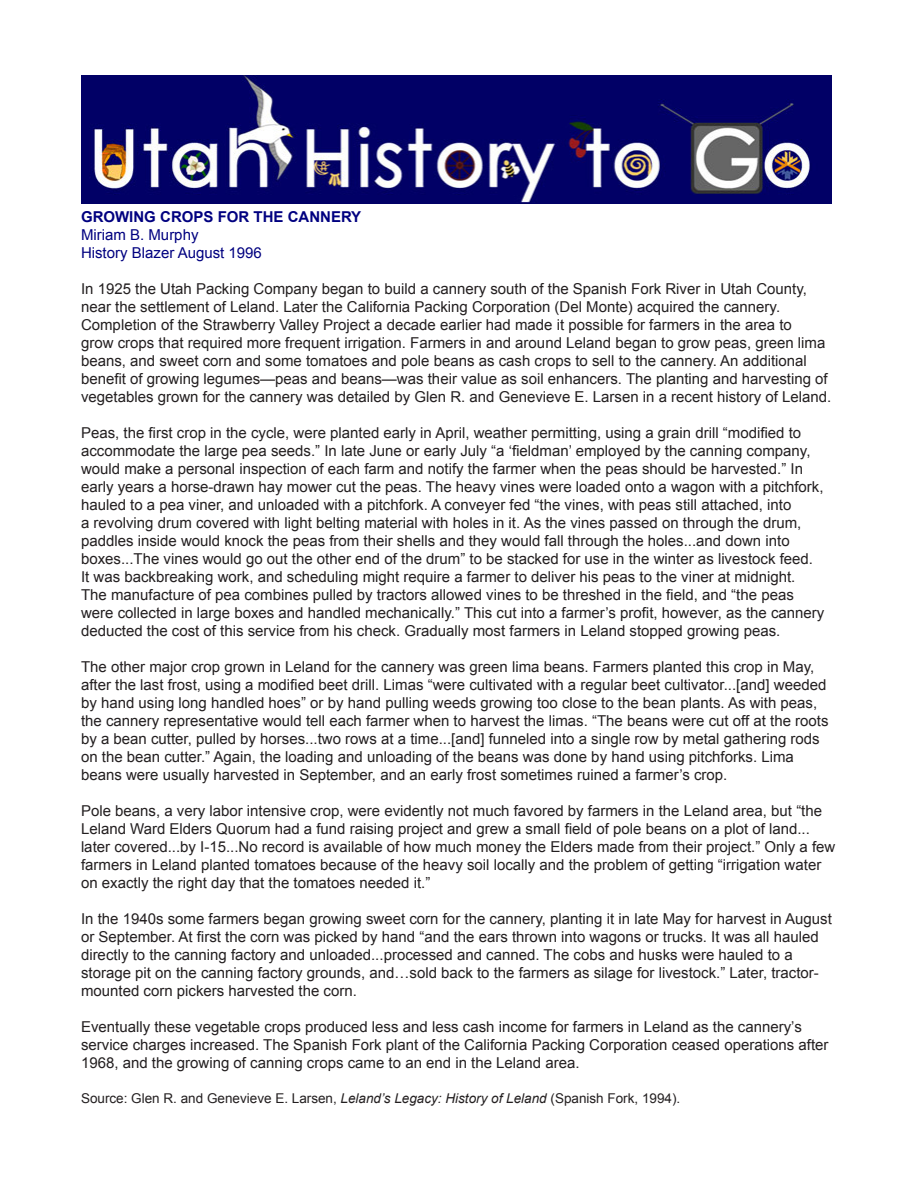
<style>
.page{position:relative;width:918px;height:1188px;background:#fff}
.page>*{position:absolute;margin:0;border:0;box-sizing:border-box;transform-origin:0 0}
.t1{font:15px/18px "Arial";color:#231f20}
.t2{font:15px "Arial";color:#000080}
.t3{font:700 15px "Arial";color:#000080}
.t4{font:13.5px "Arial";color:#231f20}
.s1{font-style:italic}
</style>
<div class="page">
<img style="left:81px;top:75px;width:750px;height:129px">
<p class="t3" style="left:81px;top:207px;width:282px">GROWING CROPS FOR THE CANNERY</p>
<p class="t2" style="left:81px;top:225px;width:119px">Miriam B. Murphy</p>
<p class="t2" style="left:81px;top:243px;width:182px">History Blazer August 1996</p>
<p class="t1" style="left:81px;top:280px;width:752px">In 1925 the Utah Packing Company began to build a cannery south of the Spanish Fork River in Utah County, near the settlement of Leland. Later the California Packing Corporation (Del Monte) acquired the cannery.<br>Completion of the Strawberry Valley Project a decade earlier had made it possible for farmers in the area to<br>grow crops that required more frequent irrigation. Farmers in and around Leland began to grow peas, green lima beans, and sweet corn and some tomatoes and pole beans as cash crops to sell to the cannery. An additional benefit of growing legumes—peas and beans—was their value as soil enhancers. The planting and harvesting of vegetables grown for the cannery was detailed by Glen R. and Genevieve E. Larsen in a recent history of Leland.</p>
<p class="t1" style="left:81px;top:424px;width:745px">Peas, the first crop in the cycle, were planted early in April, weather permitting, using a grain drill “modified to accommodate the large pea seeds.” In late June or early July “a ‘fieldman’ employed by the canning company, would make a personal inspection of each farm and notify the farmer when the peas should be harvested.” In early years a horse-drawn hay mower cut the peas. The heavy vines were loaded onto a wagon with a pitchfork, hauled to a pea viner, and unloaded with a pitchfork. A conveyer fed “the vines, with peas still attached, into<br>a revolving drum covered with light belting material with holes in it. As the vines passed on through the drum, paddles inside would knock the peas from their shells and they would fall through the holes...and down into boxes...The vines would go out the other end of the drum” to be stacked for use in the winter as livestock feed.<br>It was backbreaking work, and scheduling might require a farmer to deliver his peas to the viner at midnight.<br>The manufacture of pea combines pulled by tractors allowed vines to be threshed in the field, and “the peas were collected in large boxes and handled mechanically.” This cut into a farmer’s profit, however, as the cannery deducted the cost of this service from his check. Gradually most farmers in Leland stopped growing peas.</p>
<p class="t1" style="left:81px;top:658px;width:749px">The other major crop grown in Leland for the cannery was green lima beans. Farmers planted this crop in May, after the last frost, using a modified beet drill. Limas “were cultivated with a regular beet cultivator...[and] weeded by hand using long handled hoes” or by hand pulling weeds growing too close to the bean plants. As with peas, the cannery representative would tell each farmer when to harvest the limas. “The beans were cut off at the roots by a bean cutter, pulled by horses...two rows at a time...[and] funneled into a single row by metal gathering rods on the bean cutter.” Again, the loading and unloading of the beans was done by hand using pitchforks. Lima beans were usually harvested in September, and an early frost sometimes ruined a farmer’s crop.</p>
<p class="t1" style="left:81px;top:802px;width:756px">Pole beans, a very labor intensive crop, were evidently not much favored by farmers in the Leland area, but “the Leland Ward Elders Quorum had a fund raising project and grew a small field of pole beans on a plot of land... later covered...by I-15...No record is available of how much money the Elders made from their project.” Only a few farmers in Leland planted tomatoes because of the heavy soil locally and the problem of getting “irrigation water on exactly the right day that the tomatoes needed it.”</p>
<p class="t1" style="left:81px;top:910px;width:752px">In the 1940s some farmers began growing sweet corn for the cannery, planting it in late May for harvest in August or September. At first the corn was picked by hand “and the ears thrown into wagons or trucks. It was all hauled directly to the canning factory and unloaded...processed and canned. The cobs and husks were hauled to a storage pit on the canning factory grounds, and…sold back to the farmers as silage for livestock.” Later, tractor&shy;mounted corn pickers harvested the corn.</p>
<p class="t1" style="left:81px;top:1018px;width:749px">Eventually these vegetable crops produced less and less cash income for farmers in Leland as the cannery’s service charges increased. The Spanish Fork plant of the California Packing Corporation ceased operations after<br>1968, and the growing of canning crops came to an end in the Leland area.</p>
<p class="t4" style="left:81px;top:1089px;width:601px">Source: Glen R. and Genevieve E. Larsen, <span class="s1">Leland’s Legacy: History of Leland</span> (Spanish Fork, 1994).</p>
</div>
